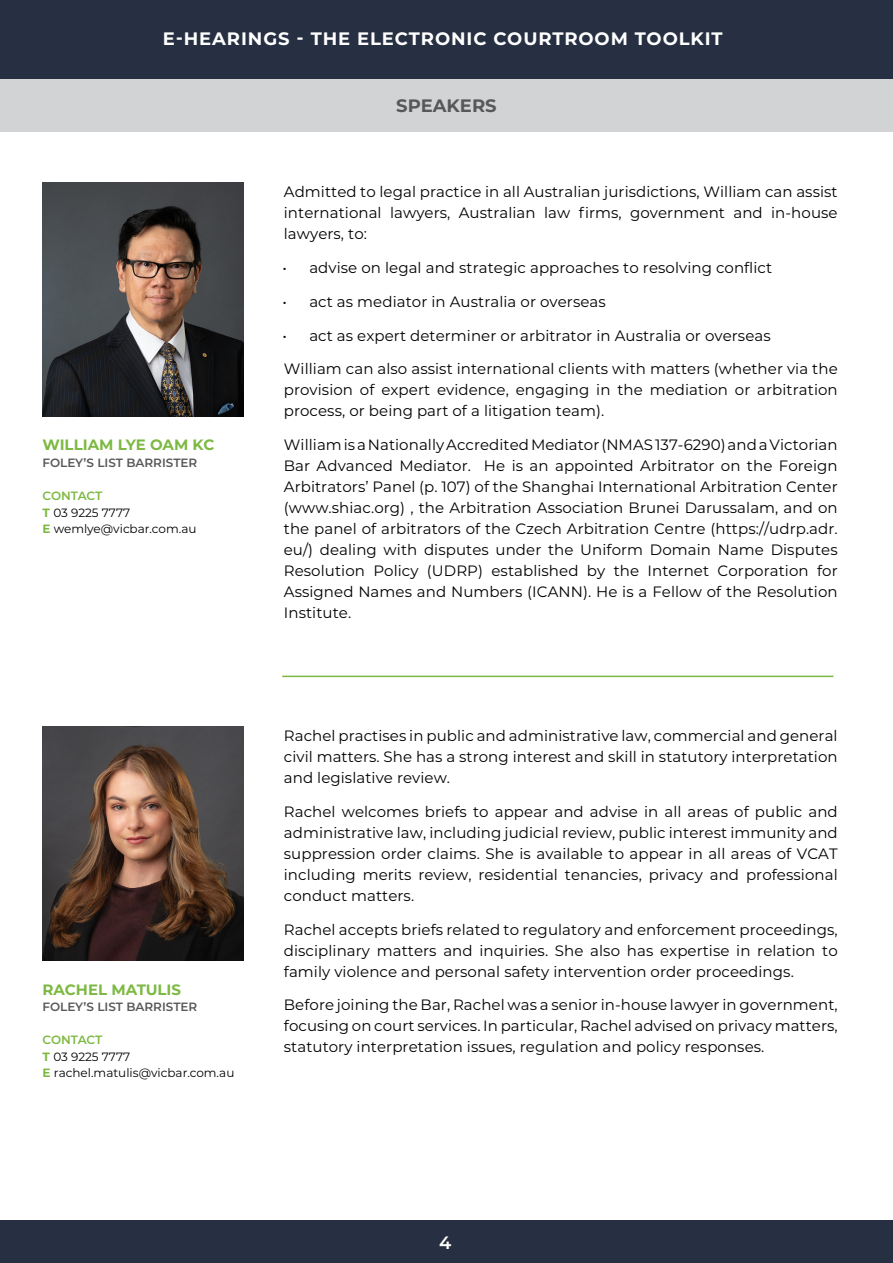
<style>
.page{position:relative;width:893px;height:1263px;background:#fff}
.page>*{position:absolute;margin:0;border:0;box-sizing:border-box;transform-origin:0 0}
.t1{font:700 18px "Montserrat";letter-spacing:.05em;color:#fff}
.t2{font:700 18px "Montserrat";color:#58585b}
.t3{font:600 18px "Montserrat";color:#fff}
.t4{font:15px/21px "Montserrat";letter-spacing:.005em;color:#000;text-align:justify}
.t5{font:700 15px "Montserrat";color:#7db942}
.t6{font:12px/16.5px "Montserrat";color:#000}
.t7{font:600 12px "Montserrat";color:#58585b}
.s1{font-weight:600;color:#7db942}
.s2{font-weight:700;color:#7db942}
</style>
<div class="page">
<div style="left:0;top:0;width:893px;height:79px;background:#272f42"></div>
<div style="left:0;top:79px;width:893px;height:53px;background:#d1d3d4"></div>
<hr style="left:282px;top:676px;width:551px;height:1px;background:#7db942">
<img style="left:43px;top:183px;width:200px;height:233px">
<div style="left:0;top:1220px;width:893px;height:43px;background:#272f42"></div>
<img style="left:43px;top:727px;width:200px;height:233px">
<p class="t1" style="left:163px;top:26px;width:562px">E-HEARINGS - THE ELECTRONIC COURTROOM TOOLKIT</p>
<p class="t5" style="left:43px;top:434px;width:173px">WILLIAM LYE OAM KC</p>
<p class="t7" style="left:43px;top:454px;width:156px">FOLEY’S LIST BARRISTER</p>
<p class="t6" style="left:43px;top:487px;width:156px"><span class="s1">CONTACT<br></span><span class="s2">T</span> 03 9225 7777<br><span class="s2">E</span> wemlye@vicbar.com.au</p>
<p class="t5" style="left:43px;top:979px;width:140px">RACHEL MATULIS</p>
<p class="t7" style="left:43px;top:998px;width:156px">FOLEY’S LIST BARRISTER</p>
<p class="t6" style="left:43px;top:1031px;width:193px"><span class="s1">CONTACT<br></span><span class="s2">T</span> 03 9225 7777<br><span class="s2">E</span> rachel.matulis@vicbar.com.au</p>
<p class="t2" style="left:396px;top:93px;width:102px">SPEAKERS</p>
<p class="t4" style="left:284px;top:181px;width:555px">Admitted to legal practice in all Australian jurisdictions, William can assist international lawyers, Australian law firms, government and in-house lawyers, to:</p>
<p class="t4" style="left:282px;top:257px;width:491px">• advise on legal and strategic approaches to resolving conflict</p>
<p class="t4" style="left:282px;top:291px;width:325px">• act as mediator in Australia or overseas</p>
<p class="t4" style="left:282px;top:324px;width:490px">• act as expert determiner or arbitrator in Australia or overseas</p>
<p class="t4" style="left:284px;top:358px;width:555px">William can also assist international clients with matters (whether via the provision of expert evidence, engaging in the mediation or arbitration process, or being part of a litigation team).</p>
<p class="t4" style="left:284px;top:434px;width:555px">William is a Nationally Accredited Mediator (NMAS 137-6290) and a Victorian Bar Advanced Mediator. He is an appointed Arbitrator on the Foreign Arbitrators’ Panel (p. 107) of the Shanghai International Arbitration Center (www.shiac.org) , the Arbitration Association Brunei Darussalam, and on the panel of arbitrators of the Czech Arbitration Centre (https://udrp.adr. eu/) dealing with disputes under the Uniform Domain Name Disputes Resolution Policy (UDRP) established by the Internet Corporation for Assigned Names and Numbers (ICANN). He is a Fellow of the Resolution Institute.</p>
<p class="t4" style="left:284px;top:725px;width:555px">Rachel practises in public and administrative law, commercial and general civil matters. She has a strong interest and skill in statutory interpretation and legislative review.</p>
<p class="t4" style="left:284px;top:800px;width:555px">Rachel welcomes briefs to appear and advise in all areas of public and administrative law, including judicial review, public interest immunity and suppression order claims. She is available to appear in all areas of VCAT including merits review, residential tenancies, privacy and professional conduct matters.</p>
<p class="t4" style="left:284px;top:918px;width:555px">Rachel accepts briefs related to regulatory and enforcement proceedings, disciplinary matters and inquiries. She also has expertise in relation to family violence and personal safety intervention order proceedings.</p>
<p class="t4" style="left:284px;top:994px;width:555px">Before joining the Bar, Rachel was a senior in-house lawyer in government, focusing on court services. In particular, Rachel advised on privacy matters, statutory interpretation issues, regulation and policy responses.</p>
<p class="t3" style="left:439px;top:1229px;width:14px">4</p>
</div>
